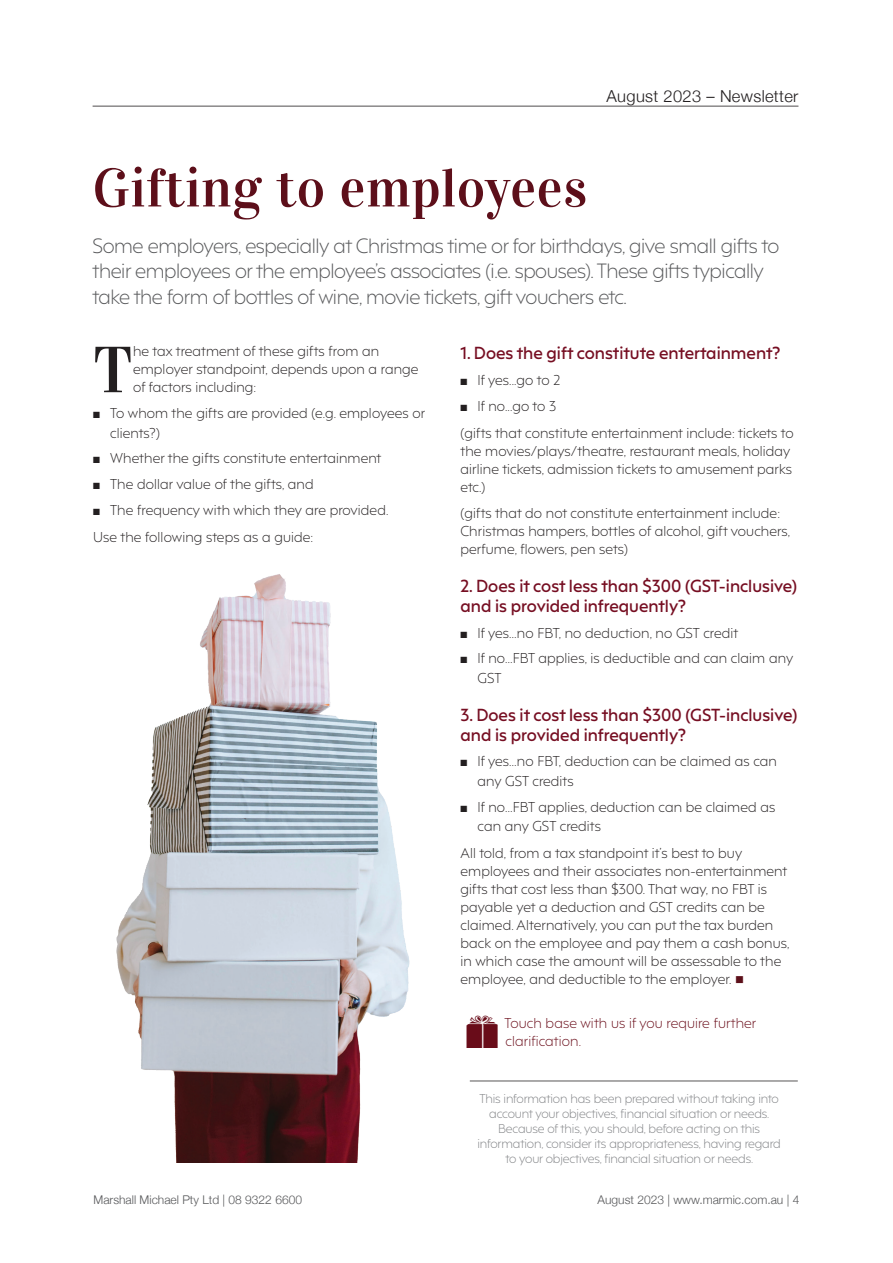
<style>
.page{position:relative;width:893px;height:1263px;background:#fff}
.page>*{position:absolute;margin:0;border:0;box-sizing:border-box;transform-origin:0 0}
.t1{font:65.1px "Vidaloka";color:#231f20}
.t2{font:54px "Vidaloka";letter-spacing:.01em;color:#5d0f1a}
.t3{font:300 19.5px/25.5px "F37 Hooj";letter-spacing:-.02em;color:#57585a}
.t4{font:600 16.5px/19.8px "F37 Hooj";color:#760e22}
.t5{font:300 16.5px "Helvetica Neue";letter-spacing:.02em;color:#231f20}
.t6{font:300 13.5px/18px "F37 Hooj";letter-spacing:.01em;color:#231f20}
.t7{font:300 13.5px/18px "F37 Hooj";letter-spacing:.01em;color:#690c19}
.t8{font:300 12px/15px "F37 Hooj";letter-spacing:-.01em;color:#808285;text-align:center}
.t9{font:300 12px "Helvetica Neue";color:#57585a}
.s1{color:#5d101a}
</style>
<div class="page">
<hr style="left:93px;top:106px;width:705px;height:1px;background:#231f20">
<img style="left:116px;top:574px;width:294px;height:589px">
<hr style="left:470px;top:1080px;width:328px;height:1px;background:#231f20">
<p class="t5" style="left:607px;top:83px;width:193px">August 2023 – Newsletter</p>
<h2 class="t2" style="left:93px;top:156px;width:496px">Gifting to employees</h2>
<h3 class="t3" style="left:93px;top:231px;width:688px">Some employers, especially at Christmas time or for birthdays, give small gifts to their employees or the employee’s associates (i.e. spouses). These gifts typically take the form of bottles of wine, movie tickets, gift vouchers etc.</h3>
<h1 class="t1" style="left:93px;top:331px;width:41px">T</h1>
<p class="t6" style="left:133px;top:341px;width:287px">he tax treatment of these gifts from an employer standpoint, depends upon a range of factors including:</p>
<p class="t6" style="left:110px;top:402px;width:317px;line-height:19.5px;text-indent:-17px">■ To whom the gifts are provided (e.g. employees or clients?)</p>
<p class="t6" style="left:93px;top:448px;width:290px">■ Whether the gifts constitute entertainment</p>
<p class="t6" style="left:93px;top:474px;width:222px">■ The dollar value of the gifts, and</p>
<p class="t6" style="left:93px;top:495px;width:297px;line-height:26.5px">■ The frequency with which they are provided.<br>Use the following steps as a guide:</p>
<p class="t4" style="left:460px;top:342px;width:321px">1. Does the gift constitute entertainment?</p>
<p class="t6" style="left:461px;top:370px;width:101px">■ If yes...go to 2</p>
<p class="t6" style="left:460px;top:391px;width:335px;line-height:26.5px">■ If no...go to 3<br>(gifts that constitute entertainment include: tickets to</p>
<p class="t6" style="left:460px;top:440px;width:333px">the movies/plays/theatre, restaurant meals, holiday airline tickets, admission tickets to amusement parks etc.)</p>
<p class="t6" style="left:460px;top:503px;width:331px">(gifts that do not constitute entertainment include:<br>Christmas hampers, bottles of alcohol, gift vouchers, perfume, flowers, pen sets)</p>
<p class="t4" style="left:460px;top:574px;width:338px">2. Does it cost less than $300 (GST-inclusive) and is provided infrequently?</p>
<p class="t6" style="left:461px;top:622px;width:279px">■ If yes…no FBT, no deduction, no GST credit</p>
<p class="t6" style="left:478px;top:647px;width:317px;line-height:19.5px;text-indent:-17px">■ If no…FBT applies, is deductible and can claim any<br>GST</p>
<p class="t4" style="left:460px;top:703px;width:338px">3. Does it cost less than $300 (GST-inclusive) and is provided infrequently?</p>
<p class="t6" style="left:478px;top:750px;width:301px;line-height:19.5px;text-indent:-17px">■ If yes…no FBT, deduction can be claimed as can any GST credits</p>
<p class="t6" style="left:478px;top:796px;width:299px;line-height:19.5px;text-indent:-17px">■ If no…FBT applies, deduction can be claimed as can any GST credits</p>
<p class="t6" style="left:460px;top:842px;width:330px">All told, from a tax standpoint it’s best to buy employees and their associates non-entertainment gifts that cost less than $300. That way, no FBT is payable yet a deduction and GST credits can be claimed. Alternatively, you can put the tax burden back on the employee and pay them a cash bonus, in which case the amount will be assessable to the employee, and deductible to the employer. <span class="s1">■</span></p>
<p class="t7" style="left:505px;top:1013px;width:253px">Touch base with us if you require further clarification.</p>
<p class="t8" style="left:477px;top:1090px;width:305px">This information has been prepared without taking into account your objectives, financial situation or needs.<br>Because of this, you should, before acting on this information, consider its appropriateness, having regard to your objectives, financial situation or needs.</p>
<p class="t9" style="left:94px;top:1190px;width:210px">Marshall Michael Pty Ltd | 08 9322 6600</p>
<p class="t9" style="left:598px;top:1190px;width:203px">August 2023 | www.marmic.com.au | 4</p>
</div>
